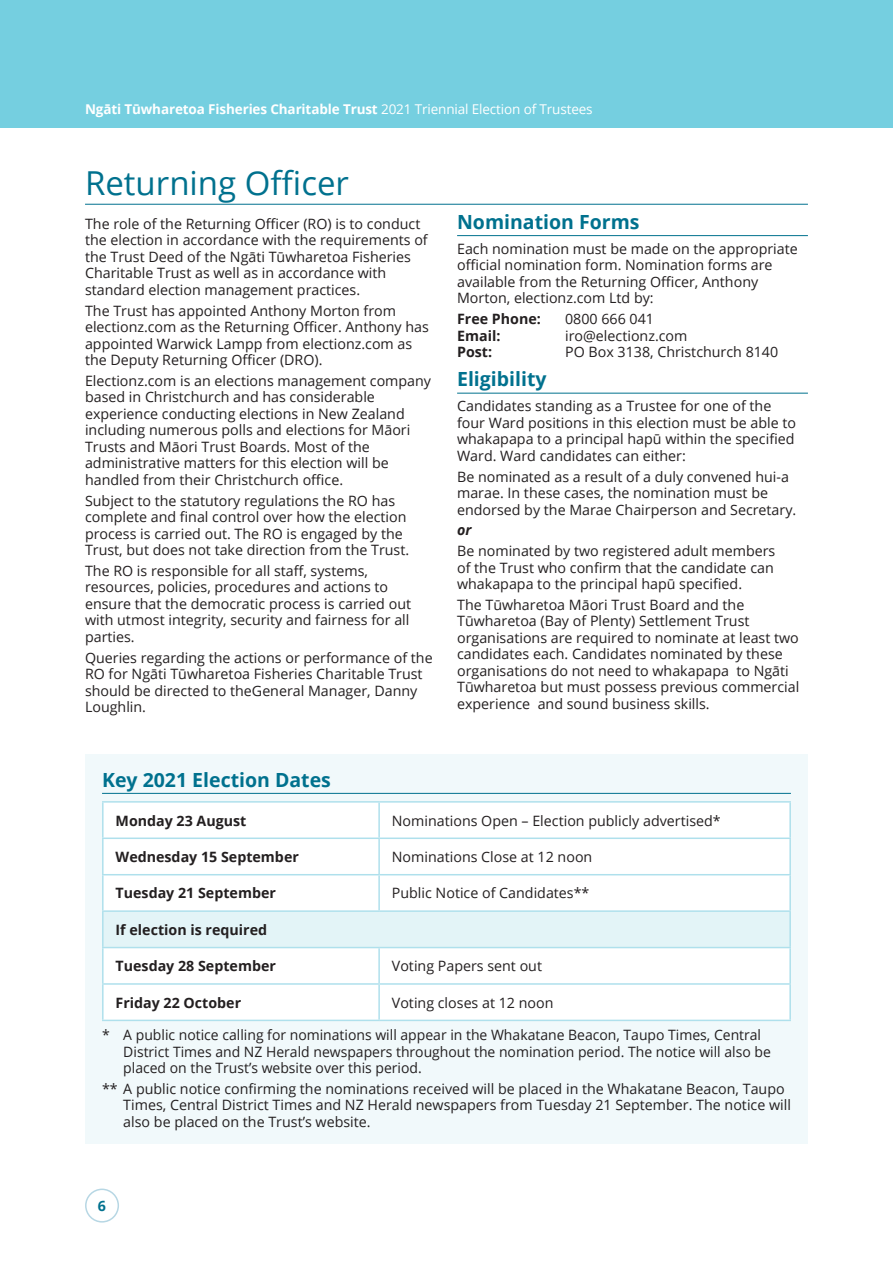
<style>
.page{position:relative;width:893px;height:1263px;background:#fff}
.page>*{position:absolute;margin:0;border:0;box-sizing:border-box;transform-origin:0 0}
.Main{font:33px "Open Sans";color:#00718e}
.sub{font:700 19.5px "Open Sans";color:#00718e}
.t1{font:14.25px/16.5px "Open Sans";color:#231f20}
.t2{font:700 14.25px "Open Sans";color:#231f20}
.t3{font:italic 700 14.25px "Open Sans";color:#231f20}
.t4{font:700 14.25px "Open Sans";color:#00718e}
.t5{font:700 13.5px "Open Sans";letter-spacing:-.01em;color:#fff}
.s1{font-weight:400}
</style>
<div class="page">
<div style="left:0;top:0;width:893px;height:128px;background:#75cfe0"></div>
<div style="left:85px;top:1188px;width:34px;height:34px;border:2px solid #b7d7e4;border-radius:50%"></div>
<hr style="left:85px;top:204px;width:723px;height:1px;background:#00718e">
<hr style="left:457px;top:235px;width:351px;height:1px;background:#00718e">
<hr style="left:457px;top:393px;width:351px;height:1px;background:#00718e">
<div style="left:85px;top:755px;width:723px;height:389px;background:#f1f9fb"></div>
<hr style="left:102px;top:793px;width:689px;height:1px;background:#00718e">
<div style="left:104px;top:803px;width:685px;height:217px;background:#fff"></div>
<div style="left:103px;top:911px;width:687px;height:36px;background:#e3f4f7"></div>
<hr style="left:102px;top:801px;width:277px;height:2px;background:#afe0ec">
<hr style="left:102px;top:803px;width:2px;height:34px;background:#afe0ec">
<hr style="left:379px;top:801px;width:412px;height:2px;background:#afe0ec">
<hr style="left:378px;top:803px;width:2px;height:34px;background:#afe0ec">
<hr style="left:789px;top:803px;width:2px;height:34px;background:#afe0ec">
<hr style="left:102px;top:837px;width:277px;height:2px;background:#afe0ec">
<hr style="left:102px;top:839px;width:2px;height:35px;background:#afe0ec">
<hr style="left:379px;top:837px;width:412px;height:2px;background:#afe0ec">
<hr style="left:378px;top:839px;width:2px;height:35px;background:#afe0ec">
<hr style="left:789px;top:839px;width:2px;height:35px;background:#afe0ec">
<hr style="left:102px;top:874px;width:277px;height:1px;background:#afe0ec">
<hr style="left:102px;top:875px;width:2px;height:35px;background:#afe0ec">
<hr style="left:379px;top:874px;width:412px;height:1px;background:#afe0ec">
<hr style="left:378px;top:875px;width:2px;height:35px;background:#afe0ec">
<hr style="left:789px;top:875px;width:2px;height:35px;background:#afe0ec">
<hr style="left:102px;top:910px;width:277px;height:2px;background:#afe0ec">
<hr style="left:102px;top:912px;width:2px;height:35px;background:#afe0ec">
<hr style="left:379px;top:910px;width:412px;height:2px;background:#afe0ec">
<hr style="left:789px;top:912px;width:2px;height:35px;background:#afe0ec">
<hr style="left:102px;top:947px;width:277px;height:1px;background:#afe0ec">
<hr style="left:102px;top:948px;width:2px;height:35px;background:#afe0ec">
<hr style="left:379px;top:947px;width:412px;height:1px;background:#afe0ec">
<hr style="left:378px;top:948px;width:2px;height:35px;background:#afe0ec">
<hr style="left:789px;top:948px;width:2px;height:35px;background:#afe0ec">
<hr style="left:102px;top:983px;width:277px;height:2px;background:#afe0ec">
<hr style="left:102px;top:985px;width:2px;height:35px;background:#afe0ec">
<hr style="left:379px;top:983px;width:412px;height:2px;background:#afe0ec">
<hr style="left:378px;top:985px;width:2px;height:35px;background:#afe0ec">
<hr style="left:789px;top:985px;width:2px;height:35px;background:#afe0ec">
<hr style="left:102px;top:1020px;width:277px;height:1px;background:#afe0ec">
<hr style="left:379px;top:1020px;width:412px;height:1px;background:#afe0ec">
<p class="t5" style="left:85px;top:100px;width:509px">Ngāti Tūwharetoa Fisheries Charitable Trust <span class="s1">2021 Triennial Election of Trustees</span></p>
<p class="Main" style="left:85px;top:161px;width:265px">Returning Officer</p>
<p class="t1" style="left:85px;top:215px;width:344px">The role of the Returning Officer (RO) is to conduct the election in accordance with the requirements of the Trust Deed of the Ngāti Tūwharetoa Fisheries Charitable Trust as well as in accordance with standard election management practices.</p>
<p class="t1" style="left:85px;top:302px;width:345px">The Trust has appointed Anthony Morton from electionz.com as the Returning Officer. Anthony has appointed Warwick Lampp from electionz.com as the Deputy Returning Officer (DRO).</p>
<p class="t1" style="left:85px;top:372px;width:348px">Electionz.com is an elections management company based in Christchurch and has considerable experience conducting elections in New Zealand including numerous polls and elections for Māori Trusts and Māori Trust Boards. Most of the administrative matters for this election will be handled from their Christchurch office.</p>
<p class="t1" style="left:85px;top:492px;width:326px">Subject to the statutory regulations the RO has complete and final control over how the election process is carried out. The RO is engaged by the Trust, but does not take direction from the Trust.</p>
<p class="t1" style="left:85px;top:562px;width:328px">The RO is responsible for all staff, systems, resources, policies, procedures and actions to ensure that the democratic process is carried out with utmost integrity, security and fairness for all parties.</p>
<p class="t1" style="left:85px;top:649px;width:349px">Queries regarding the actions or performance of the RO for Ngāti Tūwharetoa Fisheries Charitable Trust should be directed to theGeneral Manager, Danny Loughlin.</p>
<p class="sub" style="left:457px;top:208px;width:184px">Nomination Forms</p>
<p class="t1" style="left:457px;top:240px;width:342px">Each nomination must be made on the appropriate official nomination form. Nomination forms are available from the Returning Officer, Anthony Morton, electionz.com Ltd by:</p>
<p class="t2" style="left:457px;top:309px;width:85px">Free Phone:</p>
<p class="t1" style="left:565px;top:310px;width:90px">0800 666 041</p>
<p class="t2" style="left:457px;top:325px;width:45px">Email:</p>
<p class="t1" style="left:565px;top:327px;width:124px">iro@electionz.com</p>
<p class="t2" style="left:457px;top:342px;width:37px">Post:</p>
<p class="t1" style="left:565px;top:343px;width:215px">PO Box 3138, Christchurch 8140</p>
<p class="sub" style="left:457px;top:366px;width:91px">Eligibility</p>
<p class="t1" style="left:457px;top:398px;width:340px">Candidates standing as a Trustee for one of the four Ward positions in this election must be able to whakapapa to a principal hapū within the specified Ward. Ward candidates can either:</p>
<p class="t1" style="left:457px;top:468px;width:341px">Be nominated as a result of a duly convened hui-a marae. In these cases, the nomination must be endorsed by the Marae Chairperson and Secretary.</p>
<p class="t3" style="left:457px;top:520px;width:16px">or</p>
<p class="t1" style="left:457px;top:542px;width:320px;text-align:justify">Be nominated by two registered adult members of the Trust who confirm that the candidate can whakapapa to the principal hapū specified.</p>
<p class="t1" style="left:457px;top:596px;width:344px">The Tūwharetoa Māori Trust Board and the Tūwharetoa (Bay of Plenty) Settlement Trust organisations are required to nominate at least two candidates each. Candidates nominated by these organisations do not need to whakapapa to Ngāti Tūwharetoa but must possess previous commercial experience and sound business skills.</p>
<p class="sub" style="left:102px;top:766px;width:230px">Key 2021 Election Dates</p>
<p class="t2" style="left:116px;top:810px;width:132px">Monday 23 August</p>
<p class="t1" style="left:392px;top:812px;width:330px">Nominations Open – Election publicly advertised*</p>
<p class="t2" style="left:116px;top:847px;width:185px">Wednesday 15 September</p>
<p class="t1" style="left:392px;top:848px;width:202px">Nominations Close at 12 noon</p>
<p class="t2" style="left:116px;top:883px;width:162px">Tuesday 21 September</p>
<p class="t1" style="left:392px;top:884px;width:199px">Public Notice of Candidates**</p>
<p class="t2" style="left:116px;top:919px;width:153px">If election is required</p>
<p class="t2" style="left:116px;top:956px;width:162px">Tuesday 28 September</p>
<p class="t1" style="left:392px;top:957px;width:152px">Voting Papers sent out</p>
<p class="t2" style="left:116px;top:992px;width:127px">Friday 22 October</p>
<p class="t1" style="left:392px;top:994px;width:163px">Voting closes at 12 noon</p>
<p class="t1" style="left:123px;top:1026px;width:649px;text-indent:-21px">* A public notice calling for nominations will appear in the Whakatane Beacon, Taupo Times, Central<br>District Times and NZ Herald newspapers throughout the nomination period. The notice will also be placed on the Trust’s website over this period.</p>
<p class="t1" style="left:123px;top:1080px;width:669px;text-indent:-21px">** A public notice confirming the nominations received will be placed in the Whakatane Beacon, Taupo<br>Times, Central District Times and NZ Herald newspapers from Tuesday 21 September. The notice will also be placed on the Trust’s website.</p>
<p class="t4" style="left:98px;top:1195px;width:10px">6</p>
</div>
